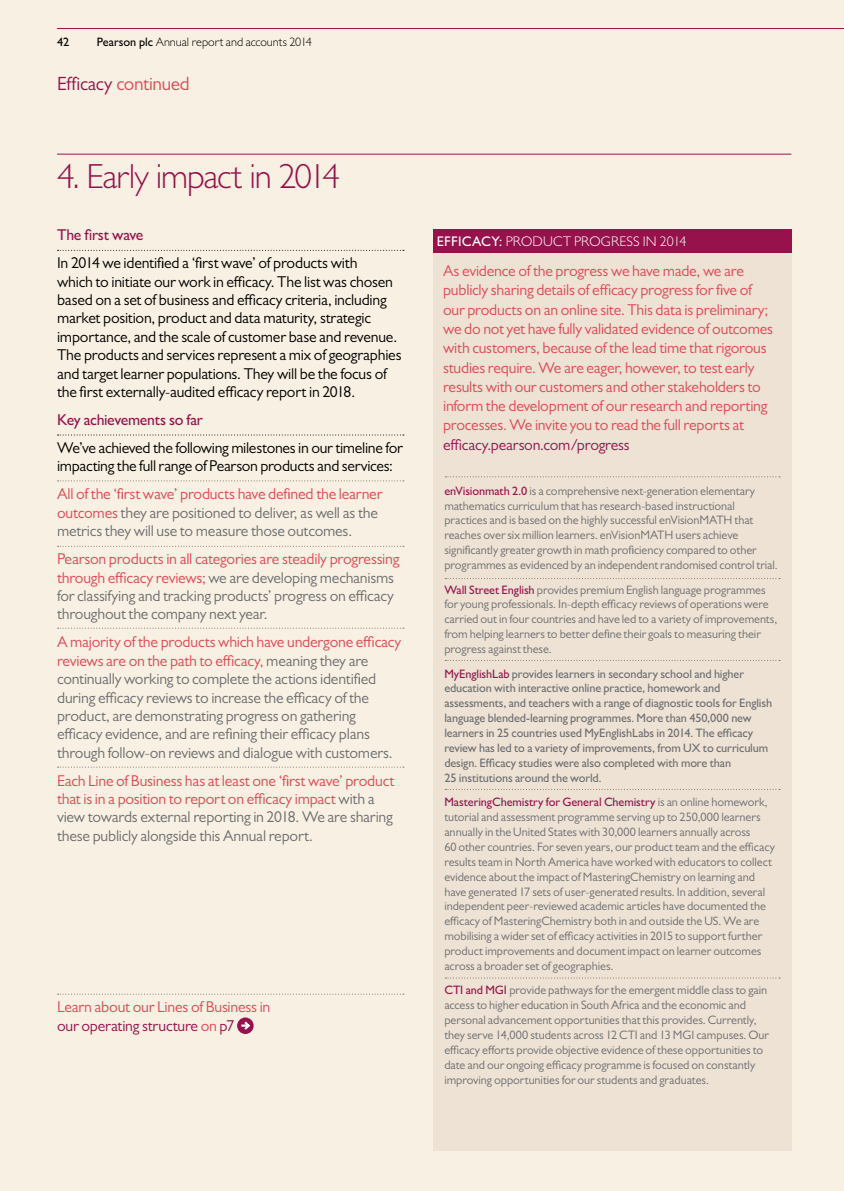
<style>
.page{position:relative;width:844px;height:1191px;background:#fff}
.page>*{position:absolute;margin:0;border:0;box-sizing:border-box;transform-origin:0 0}
.t1{font:300 35px "Gill Sans MT Pro";letter-spacing:-.03em;color:#97124c}
.t2{font:19.25px "Gill Sans MT Pro";letter-spacing:-.015em;color:#e04854}
.t3{font:15.75px/18.4px "Gill Sans MT Pro";letter-spacing:-.015em;color:#6d6e71}
.t4{font:15.75px/18.4px "Gill Sans MT Pro";letter-spacing:-.015em;color:#000}
.t5{font:15.75px/19.2px "Gill Sans MT Pro";letter-spacing:-.015em;color:#e04854}
.t6{font:500 15.75px "Gill Sans MT Pro";letter-spacing:-.02em;color:#97124c}
.t7{font:15.75px "Gill Sans MT Pro";letter-spacing:-.015em;color:#97124c}
.t8{font:500 14px "Gill Sans MT Pro";letter-spacing:.03em;color:#fff}
.t9{font:300 14px "Gill Sans MT Pro";letter-spacing:-.025em;color:#fff}
.t10{font:12.25px/14.9px "Gill Sans MT Pro";letter-spacing:-.005em;color:#6d6e71}
.t11{font:500 12.25px/14.9px "Gill Sans MT Pro";letter-spacing:-.01em;color:#6d6e71}
.t12{font:300 12.25px "Gill Sans MT Pro";color:#000}
.t13{font:500 12.25px "Gill Sans MT Pro";color:#000}
.s1{font-weight:500}
.s2{color:#97124c}
.s3{color:#e04854}
.s4{font-weight:300}
.s5{font-weight:500;color:#97124c}
</style>
<div class="page">
<div style="left:0;top:0;width:843px;height:1191px;background:#f8f0e2"></div>
<div style="left:433px;top:251px;width:358px;height:900px;background:#ede2d4"></div>
<svg style="left:57px;top:250px;width:347px;height:1px"></svg>
<svg style="left:57px;top:434px;width:347px;height:1px"></svg>
<hr style="left:57px;top:154px;width:734px;height:1px;background:#97124c">
<div style="left:433px;top:229px;width:358px;height:24px;background:#97124c"></div>
<svg style="left:57px;top:480px;width:347px;height:1px"></svg>
<svg style="left:57px;top:546px;width:347px;height:1px"></svg>
<svg style="left:57px;top:628px;width:347px;height:1px"></svg>
<svg style="left:57px;top:766px;width:347px;height:1px"></svg>
<svg style="left:57px;top:993px;width:347px;height:1px"></svg>
<svg style="left:445px;top:476px;width:334px;height:1px"></svg>
<svg style="left:445px;top:578px;width:334px;height:1px"></svg>
<svg style="left:445px;top:660px;width:334px;height:1px"></svg>
<svg style="left:445px;top:789px;width:334px;height:1px"></svg>
<svg style="left:445px;top:977px;width:334px;height:1px"></svg>
<svg style="left:237px;top:1017px;width:16px;height:17px"></svg>
<svg style="left:241px;top:1019px;width:11px;height:13px"></svg>
<hr style="left:57px;top:28px;width:786px;height:1px;background:#97124c">
<p class="t13" style="left:57px;top:34px;width:14px">42</p>
<p class="t12" style="left:97px;top:34px;width:217px"><span class="s1">Pearson plc</span> Annual report and accounts 2014</p>
<h2 class="t2" style="left:57px;top:72px;width:134px"><span class="s2">Efficacy</span> continued</h2>
<h1 class="t1" style="left:57px;top:155px;width:284px">4. Early impact in 2014</h1>
<p class="t6" style="left:57px;top:226px;width:88px">The first wave</p>
<p class="t4" style="left:57px;top:254px;width:346px">In 2014 we identified a ‘first wave’ of products with<br>which to initiate our work in efficacy. The list was chosen based on a set of business and efficacy criteria, including market position, product and data maturity, strategic importance, and the scale of customer base and revenue.<br>The products and services represent a mix of geographies and target learner populations. They will be the focus of the first externally-audited efficacy report in 2018.</p>
<p class="t6" style="left:57px;top:410px;width:147px">Key achievements so far</p>
<p class="t4" style="left:57px;top:438px;width:347px">We’ve achieved the following milestones in our timeline for impacting the full range of Pearson products and services:</p>
<p class="t3" style="left:57px;top:485px;width:327px"><span class="s3">All of the ‘first wave’ products have defined the learner outcomes</span> they are positioned to deliver, as well as the metrics they will use to measure those outcomes.</p>
<p class="t3" style="left:57px;top:549px;width:344px"><span class="s3">Pearson products in all categories are steadily progressing through efficacy reviews;</span> we are developing mechanisms for classifying and tracking products’ progress on efficacy throughout the company next year.</p>
<p class="t3" style="left:57px;top:633px;width:346px"><span class="s3">A majority of the products which have undergone efficacy reviews are on the path to efficacy,</span> meaning they are continually working to complete the actions identified during efficacy reviews to increase the efficacy of the product, are demonstrating progress on gathering efficacy evidence, and are refining their efficacy plans through follow-on reviews and dialogue with customers.</p>
<p class="t3" style="left:57px;top:771px;width:339px"><span class="s3">Each Line of Business has at least one ‘first wave’ product that is in a position to report on efficacy impact</span> with a view towards external reporting in 2018. We are sharing these publicly alongside this Annual report.</p>
<p class="t5" style="left:57px;top:996px;width:215px">Learn about our Lines of Business in <span class="s2">our operating structure</span> on <span class="s2">p7</span></p>
<p class="t8" style="left:436px;top:233px;width:114px">Effi cacy: <span class="s4">Pro duct</span></p>
<p class="t9" style="left:574px;top:233px;width:11px">Progress</p>
<p class="t9" style="left:642px;top:233px;width:45px">in 2014</p>
<p class="t5" style="left:443px;top:261px;width:331px">As evidence of the progress we have made, we are publicly sharing details of efficacy progress for five of our products on an online site. This data is preliminary; we do not yet have fully validated evidence of outcomes with customers, because of the lead time that rigorous studies require. We are eager, however, to test early results with our customers and other stakeholders to inform the development of our research and reporting processes. We invite you to read the full reports at</p>
<p class="t7" style="left:443px;top:435px;width:188px">efficacy.pearson.com/progress</p>
<p class="t10" style="left:444px;top:483px;width:335px"><span class="s5">enVisionmath 2.0</span> is a comprehensive next-generation elementary mathematics curriculum that has research-based instructional practices and is based on the highly successful enVisionMATH that reaches over six million learners. enVisionMATH users achieve significantly greater growth in math proficiency compared to other programmes as evidenced by an independent randomised control trial.</p>
<p class="t10" style="left:444px;top:582px;width:334px"><span class="s5">Wall Street English</span> provides premium English language programmes for young professionals. In-depth efficacy reviews of operations were carried out in four countries and have led to a variety of improvements, from helping learners to better define their goals to measuring their progress against these.</p>
<p class="t11" style="left:444px;top:666px;width:329px"><span class="s2">MyEnglishLab</span> provides learners in secondary school and higher education with interactive online practice, homework and assessments, and teachers with a range of diagnostic tools for English language blended-learning programmes. M ore than 450,000 new learners in 25 countries used MyEnglishLabs in 2014. The efficacy review has led to a variety of improvements, from UX to curriculum design. Efficacy studies were also completed with more than<br>25 institutions around the world.</p>
<p class="t10" style="left:444px;top:794px;width:332px"><span class="s5">MasteringChemistry for General Chemistry</span> is an online homework, tutorial and assessment programme serving up to 250,000 learners annually in the United States with 30,000 learners annually across<br>60 other countries. For seven years, our product team and the efficacy results team in North America have worked with educators to collect evidence about the impact of MasteringChemistry on learning and have generated 17 sets of user-generated results. In addition, several independent peer-reviewed academic articles have documented the efficacy of MasteringChemistry both in and outside the US. We are mobilising a wider set of efficacy activities in 2015 to support further product improvements and document impact on learner outcomes across a broader set of geographies.</p>
<p class="t10" style="left:444px;top:982px;width:326px"><span class="s5">CTI and MGI</span> provide pathways for the emergent middle class to gain access to higher education in South Africa and the economic and personal advancement opportunities that this provides. Currently, they serve 14,000 students across 12 CTI and 13 MGI campuses. Our efficacy efforts provide objective evidence of these opportunities to date and our ongoing efficacy programme is focused on constantly improving opportunities for our students and graduates.</p>
</div>
